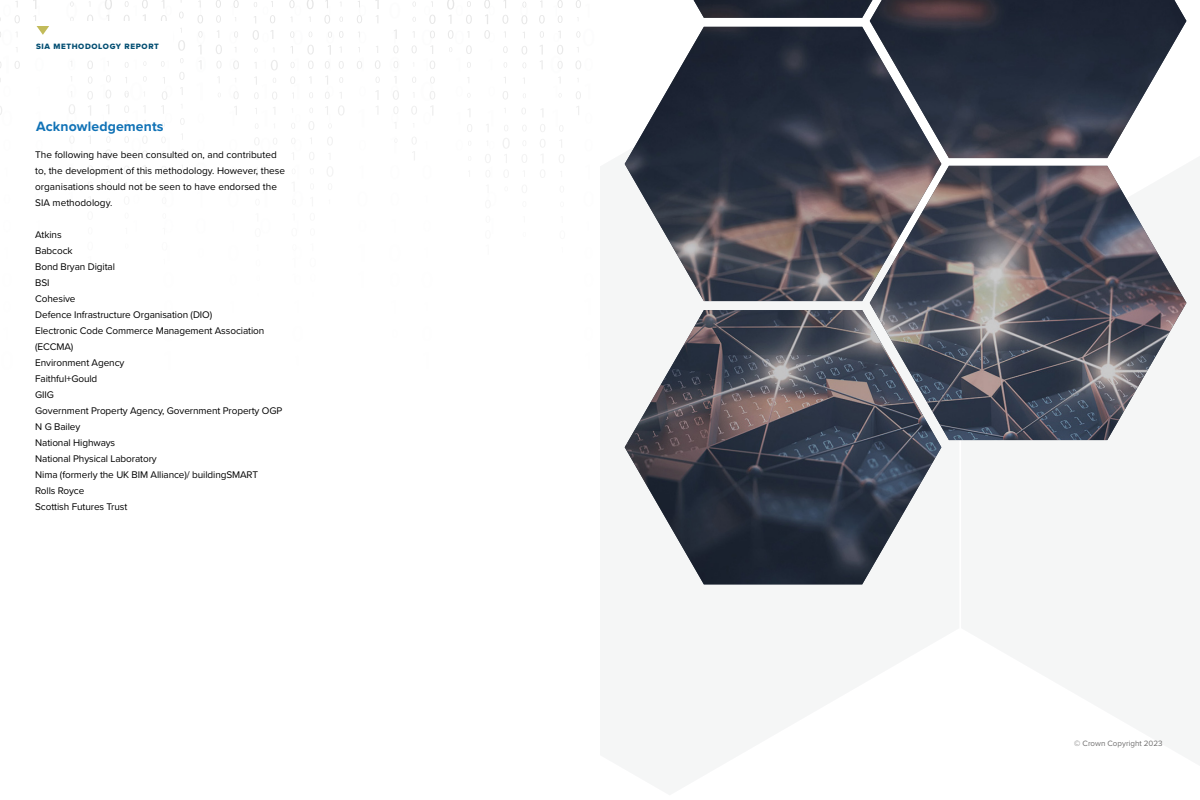
<style>
.page{position:relative;width:1200px;height:800px;background:#fff}
.page>*{position:absolute;margin:0;border:0;box-sizing:border-box;transform-origin:0 0}
.t1{font:700 14px "Proxima Nova";letter-spacing:.01em;color:#1072b6}
.t2{font:10px/16px "Proxima Nova";letter-spacing:-.01em;color:#000}
.t3{font:8px "Proxima Nova Extrabld";letter-spacing:.08em;color:#004d71}
.t4{font:8px "Proxima Nova";color:#706f6f}
</style>
<div class="page">
<svg style="left:233px;top:0;width:6px;height:21px"></svg>
<svg style="left:234px;top:31px;width:4px;height:17px"></svg>
<svg style="left:233px;top:60px;width:6px;height:9px"></svg>
<svg style="left:234px;top:78px;width:5px;height:21px"></svg>
<svg style="left:216px;top:0;width:5px;height:8px"></svg>
<svg style="left:216px;top:15px;width:5px;height:8px"></svg>
<svg style="left:216px;top:45px;width:6px;height:9px"></svg>
<svg style="left:216px;top:61px;width:6px;height:7px"></svg>
<svg style="left:197px;top:0;width:6px;height:24px"></svg>
<svg style="left:198px;top:31px;width:5px;height:38px"></svg>
<svg style="left:124px;top:0;width:24px;height:21px"></svg>
<svg style="left:70px;top:2px;width:4px;height:19px"></svg>
<svg style="left:161px;top:0;width:24px;height:125px"></svg>
<svg style="left:125px;top:61px;width:21px;height:7px"></svg>
<svg style="left:124px;top:76px;width:23px;height:53px"></svg>
<svg style="left:125px;top:136px;width:23px;height:23px"></svg>
<svg style="left:105px;top:150px;width:7px;height:24px"></svg>
<svg style="left:87px;top:0;width:25px;height:127px"></svg>
<svg style="left:69px;top:104px;width:6px;height:25px"></svg>
<svg style="left:540px;top:124px;width:5px;height:8px"></svg>
<svg style="left:540px;top:139px;width:5px;height:8px"></svg>
<svg style="left:522px;top:154px;width:5px;height:9px"></svg>
<svg style="left:521px;top:2px;width:6px;height:22px"></svg>
<svg style="left:522px;top:46px;width:5px;height:9px"></svg>
<svg style="left:503px;top:138px;width:7px;height:25px"></svg>
<svg style="left:485px;top:154px;width:6px;height:9px"></svg>
<svg style="left:467px;top:124px;width:5px;height:8px"></svg>
<svg style="left:0;top:1px;width:20px;height:22px"></svg>
<svg style="left:0;top:32px;width:20px;height:50px"></svg>
<svg style="left:576px;top:0;width:5px;height:18px"></svg>
<svg style="left:576px;top:31px;width:4px;height:21px"></svg>
<svg style="left:575px;top:60px;width:6px;height:9px"></svg>
<svg style="left:576px;top:78px;width:5px;height:21px"></svg>
<svg style="left:557px;top:0;width:6px;height:23px"></svg>
<svg style="left:557px;top:31px;width:6px;height:65px"></svg>
<svg style="left:539px;top:15px;width:6px;height:9px"></svg>
<svg style="left:540px;top:31px;width:4px;height:7px"></svg>
<svg style="left:540px;top:45px;width:3px;height:24px"></svg>
<svg style="left:393px;top:30px;width:6px;height:70px"></svg>
<svg style="left:393px;top:106px;width:5px;height:17px"></svg>
<svg style="left:375px;top:60px;width:5px;height:9px"></svg>
<svg style="left:376px;top:90px;width:3px;height:10px"></svg>
<svg style="left:502px;top:15px;width:6px;height:9px"></svg>
<svg style="left:503px;top:46px;width:5px;height:7px"></svg>
<svg style="left:503px;top:91px;width:5px;height:9px"></svg>
<svg style="left:484px;top:0;width:6px;height:24px"></svg>
<svg style="left:484px;top:30px;width:6px;height:9px"></svg>
<svg style="left:447px;top:0;width:25px;height:24px"></svg>
<svg style="left:448px;top:30px;width:24px;height:38px"></svg>
<svg style="left:429px;top:1px;width:7px;height:23px"></svg>
<svg style="left:411px;top:31px;width:24px;height:93px"></svg>
<svg style="left:375px;top:0;width:4px;height:9px"></svg>
<svg style="left:357px;top:1px;width:5px;height:22px"></svg>
<svg style="left:357px;top:32px;width:5px;height:37px"></svg>
<svg style="left:324px;top:0;width:6px;height:24px"></svg>
<svg style="left:270px;top:1px;width:5px;height:22px"></svg>
<svg style="left:325px;top:106px;width:7px;height:21px"></svg>
<svg style="left:327px;top:137px;width:6px;height:8px"></svg>
<svg style="left:327px;top:167px;width:6px;height:9px"></svg>
<svg style="left:307px;top:0;width:7px;height:9px"></svg>
<svg style="left:309px;top:121px;width:5px;height:9px"></svg>
<svg style="left:289px;top:0;width:6px;height:18px"></svg>
<svg style="left:290px;top:31px;width:24px;height:67px"></svg>
<svg style="left:291px;top:138px;width:4px;height:22px"></svg>
<svg style="left:253px;top:30px;width:20px;height:23px"></svg>
<svg style="left:254px;top:60px;width:24px;height:40px"></svg>
<svg style="left:254px;top:137px;width:23px;height:39px"></svg>
<svg style="left:325px;top:31px;width:19px;height:68px"></svg>
<svg style="left:338px;top:106px;width:6px;height:9px"></svg>
<div style="left:26px;top:21px;width:147px;height:35px;background:#fff"></div>
<svg style="left:33px;top:0;width:16px;height:35px"></svg>
<img style="left:694px;top:0;width:176px;height:18px">
<img style="left:870px;top:0;width:316px;height:158px">
<img style="left:959px;top:166px;width:227px;height:274px">
<img style="left:646px;top:27px;width:295px;height:99px">
<svg style="left:624px;top:126px;width:335px;height:459px"></svg>
<p class="t3" style="left:36px;top:41px;width:124px">SIA METHODOLOGY REPORT</p>
<h1 class="t1" style="left:36px;top:116px;width:129px">Acknowledgements</h1>
<p class="t2" style="left:35px;top:146px;width:251px">The following have been consulted on, and contributed to, the development of this methodology. However, these organisations should not be seen to have endorsed the SIA methodology.</p>
<p class="t2" style="left:35px;top:226px;width:249px">Atkins<br>Babcock<br>Bond Bryan Digital<br>BSI<br>Cohesive<br>Defence Infrastructure Organisation (DIO)<br>Electronic Code Commerce Management Association (ECCMA)<br>Environment Agency<br>Faithful+Gould<br>GIIG<br>Government Property Agency, Government Property OGP<br>N G Bailey<br>National Highways<br>National Physical Laboratory<br>Nima (formerly the UK BIM Alliance)/ buildingSMART<br>Rolls Royce<br>Scottish Futures Trust</p>
<p class="t4" style="left:1074px;top:737px;width:90px">© Crown Copyright 2023</p>
</div>
